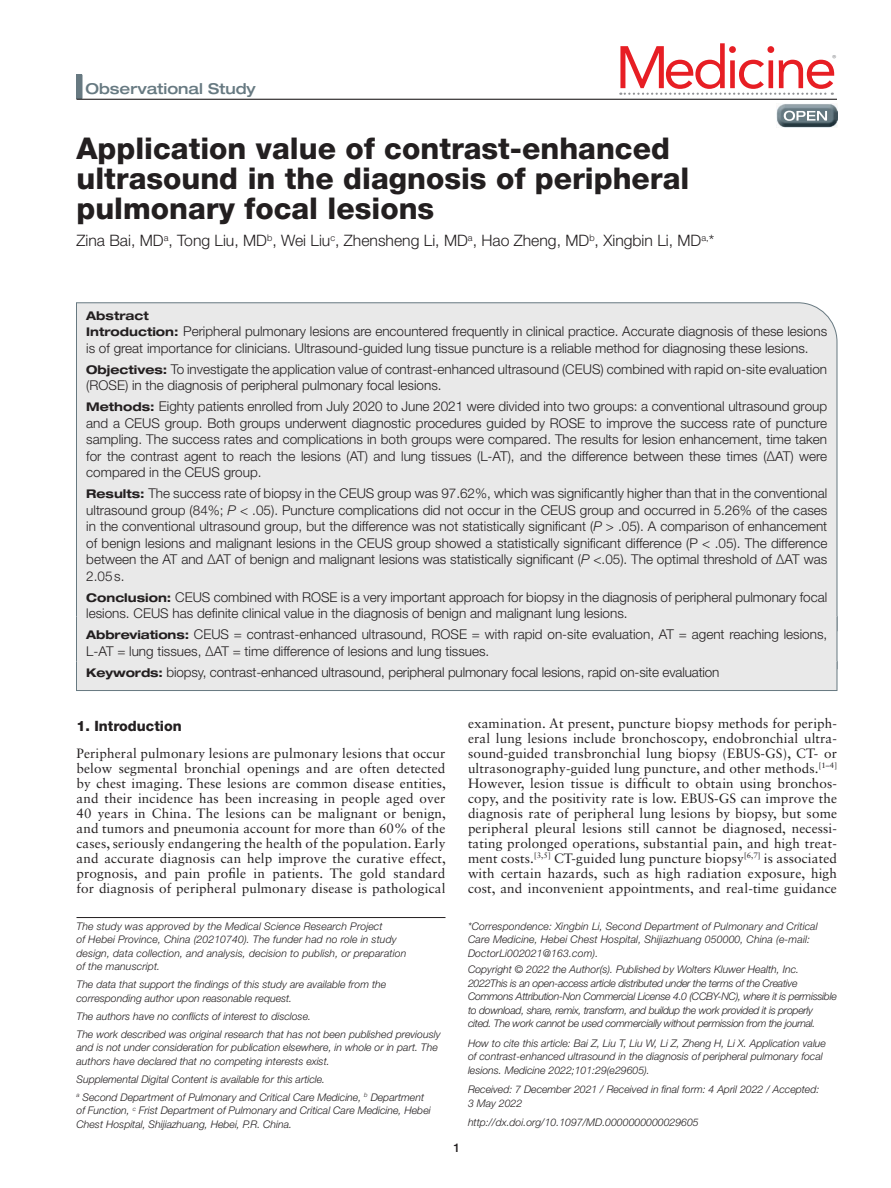
<style>
.page{position:relative;width:891px;height:1188px;background:#fff}
.page>*{position:absolute;margin:0;border:0;box-sizing:border-box;transform-origin:0 0}
.t1{font:59.4px "Avenir";letter-spacing:-.06em;color:#e71e24}
.t2{font:800 30px/30px "Helvetica Neue LT Std";color:#231f20}
.t3{font:300 15.75px "Helvetica Neue LT Std";color:#231f20}
.t4{font:500 expanded 15px "Helvetica Neue LT Std";color:#667981}
.t5{font:800 14.25px "Helvetica Neue LT Std";color:#231f20}
.t6{font:300 13.5px/16.5px "Helvetica Neue LT Std";color:#231f20}
.t7{font:13.5px/15px "Sabon LT Std";letter-spacing:.01em;color:#231f20;text-align:justify}
.t8{font:700 expanded 12px "Helvetica Neue LT Std";color:#231f20}
.t9{font:500 12px "Helvetica Neue LT Std";color:#231f20}
.t10{font:italic 300 10.5px/13.5px "Helvetica Neue LT Std";color:#231f20}
.t11{font:italic 300 10.5px/13.5px "Helvetica Neue LT Std";letter-spacing:-.025em;color:#231f20}
.t12{font:500 10.35px "Akzidenz Grotesk BE";color:#909295}
.s1{font-weight:700;font-stretch:expanded;font-size:12px}
.s2{font-style:italic}
</style>
<div class="page">
<div style="left:76px;top:74px;width:6px;height:25px;background:#677981"></div>
<hr style="left:76px;top:99px;width:761px;height:1px;background:#231f20">
<img style="left:776px;top:104px;width:61px;height:24px">
<svg style="left:784px;top:111px;width:43px;height:10px"></svg>
<svg style="left:620px;top:93px;width:213px;height:2px"></svg>
<div style="left:76px;top:302px;width:762px;height:330px;background:#e9e9e9"></div>
<div style="left:76px;top:616px;width:761px;height:54px;background:#e9e9e9"></div>
<div style="left:76px;top:661px;width:761px;height:30px;background:#e9e9e9"></div>
<div style="left:76px;top:661px;width:761px;height:30px;border:1px solid #677981"></div>
<hr style="left:76px;top:917px;width:370px;height:1px;background:#231f20">
<p class="t4" style="left:86px;top:80px;width:172px">Observational Study</p>
<h1 class="t1" style="left:615px;top:33px;width:223px">Medicine</h1>
<p class="t12" style="left:832px;top:52px;width:6px">®</p>
<h2 class="t2" style="left:76px;top:134px;width:614px">Application value of contrast-enhanced ultrasound in the diagnosis of peripheral pulmonary focal lesions</h2>
<p class="t3" style="left:76px;top:231px;width:639px">Zina Bai, MD<sup>a</sup>, Tong Liu, MD<sup>b</sup>, Wei Liu<sup>c</sup>, Zhensheng Li, MD<sup>a</sup>, Hao Zheng, MD<sup>b</sup>, Xingbin Li, MD<sup>a,</sup>*</p>
<p class="t8" style="left:86px;top:308px;width:64px">Abstract</p>
<p class="t6" style="left:86px;top:323px;width:742px"><span class="s1">Introduction:</span> Peripheral pulmonary lesions are encountered frequently in clinical practice. Accurate diagnosis of these lesions is of great importance for clinicians. Ultrasound-guided lung tissue puncture is a reliable method for diagnosing these lesions.</p>
<p class="t6" style="left:86px;top:361px;width:742px"><span class="s1">Objectives:</span> To investigate the application value of contrast-enhanced ultrasound (CEUS) combined with rapid on-site evaluation (ROSE) in the diagnosis of peripheral pulmonary focal lesions.</p>
<p class="t6" style="left:86px;top:398px;width:743px;text-align:justify"><span class="s1">Methods:</span> Eighty patients enrolled from July 2020 to June 2021 were divided into two groups: a conventional ultrasound group and a CEUS group. Both groups underwent diagnostic procedures guided by ROSE to improve the success rate of puncture sampling. The success rates and complications in both groups were compared. The results for lesion enhancement, time taken for the contrast agent to reach the lesions (AT) and lung tissues (L-AT), and the difference between these times (∆AT) were compared in the CEUS group.</p>
<p class="t6" style="left:86px;top:485px;width:743px;text-align:justify"><span class="s1">Results:</span> The success rate of biopsy in the CEUS group was 97.62%, which was significantly higher than that in the conventional ultrasound group (84%; <span class="s2">P</span> &lt; .05). Puncture complications did not occur in the CEUS group and occurred in 5.26% of the cases in the conventional ultrasound group, but the difference was not statistically significant (<span class="s2">P</span> &gt; .05). A comparison of enhancement of benign lesions and malignant lesions in the CEUS group showed a statistically significant difference (P &lt; .05). The difference between the AT and ∆AT of benign and malignant lesions was statistically significant (<span class="s2">P</span> &lt;.05). The optimal threshold of ∆AT was 2.05s.</p>
<p class="t6" style="left:86px;top:589px;width:743px"><span class="s1">Conclusion:</span> CEUS combined with ROSE is a very important approach for biopsy in the diagnosis of peripheral pulmonary focal lesions. CEUS has definite clinical value in the diagnosis of benign and malignant lung lesions.</p>
<p class="t6" style="left:86px;top:626px;width:743px"><span class="s1">Abbreviations:</span> CEUS = contrast-enhanced ultrasound, ROSE = with rapid on-site evaluation, AT = agent reaching lesions,<br>L-AT = lung tissues, ΔAT = time difference of lesions and lung tissues.</p>
<p class="t6" style="left:86px;top:664px;width:635px"><span class="s1">Keywords:</span> biopsy, contrast-enhanced ultrasound, peripheral pulmonary focal lesions, rapid on-site evaluation</p>
<p class="t5" style="left:76px;top:717px;width:107px">1. Introduction</p>
<p class="t7" style="left:76px;top:746px;width:371px">Peripheral pulmonary lesions are pulmonary lesions that occur below segmental bronchial openings and are often detected by chest imaging. These lesions are common disease entities, and their incidence has been increasing in people aged over 40 years in China. The lesions can be malignant or benign, and tumors and pneumonia account for more than 60% of the cases, seriously endangering the health of the population. Early and accurate diagnosis can help improve the curative effect, prognosis, and pain profile in patients. The gold standard for diagnosis of peripheral pulmonary disease is pathological</p>
<p class="t7" style="left:468px;top:716px;width:371px">examination. At present, puncture biopsy methods for periph&shy;eral lung lesions include bronchoscopy, endobronchial ultra&shy;sound-guided transbronchial lung biopsy (EBUS-GS), CT- or ultrasonography-guided lung puncture, and other methods.<sup>[1–4] </sup>However, lesion tissue is difficult to obtain using bronchos&shy;copy, and the positivity rate is low. EBUS-GS can improve the diagnosis rate of peripheral lung lesions by biopsy, but some peripheral pleural lesions still cannot be diagnosed, necessi&shy;tating prolonged operations, substantial pain, and high treat&shy;ment costs.<sup>[3,5]</sup> CT-guided lung puncture biopsy<sup>[6,7]</sup> is associated with certain hazards, such as high radiation exposure, high cost, and inconvenient appointments, and real-time guidance</p>
<p class="t10" style="left:76px;top:919px;width:331px">The study was approved by the Medical Science Research Project<br>of Hebei Province, China (20210740). The funder had no role in study design, data collection, and analysis, decision to publish, or preparation of the manuscript.</p>
<p class="t10" style="left:76px;top:978px;width:311px">The data that support the findings of this study are available from the corresponding author upon reasonable request.</p>
<p class="t10" style="left:76px;top:1007px;width:366px;line-height:18px">The authors have no conflicts of interest to disclose.<br>The work described was original research that has not been published previously</p>
<p class="t10" style="left:76px;top:1041px;width:363px">and is not under consideration for publication elsewhere, in whole or in part. The authors have declared that no competing interests exist.</p>
<p class="t10" style="left:76px;top:1070px;width:349px;line-height:18px">Supplemental Digital Content is available for this article.<br><sup>a</sup> Second Department of Pulmonary and Critical Care Medicine, <sup>b</sup> Department</p>
<p class="t10" style="left:76px;top:1104px;width:356px">of Function, <sup>c</sup> Frist Department of Pulmonary and Critical Care Medicine, Hebei<br>Chest Hospital, Shijiazhuang, Hebei, P.R. China.</p>
<p class="t9" style="left:453px;top:1140px;width:8px">1</p>
<p class="t10" style="left:468px;top:919px;width:351px">*Correspondence: Xingbin Li, Second Department of Pulmonary and Critical<br>Care Medicine, Hebei Chest Hospital, Shijiazhuang 050000, China (e-mail:<br>DoctorLi002021@163.com).</p>
<p class="t11" style="left:468px;top:963px;width:370px">Copyright © 2022 the Author(s). Published by Wolters Kluwer Health, Inc.<br>2022This is an open-access article distributed under the terms of the Creative Commons Attribution-Non Commercial License 4.0 (CCBY-NC), where it is permissible to download, share, remix, transform, and buildup the work provided it is properly cited. The work cannot be used commercially without permission from the journal.</p>
<p class="t10" style="left:468px;top:1036px;width:360px">How to cite this article: Bai Z, Liu T, Liu W, Li Z, Zheng H, Li X. Application value of contrast-enhanced ultrasound in the diagnosis of peripheral pulmonary focal lesions. Medicine 2022;101:29(e29605).</p>
<p class="t10" style="left:468px;top:1083px;width:353px">Received: 7 December 2021 / Received in final form: 4 April 2022 / Accepted:<br>3 May 2022</p>
<p class="t10" style="left:468px;top:1116px;width:232px">http://dx.doi.org/10.1097/MD.0000000000029605</p>
</div>
